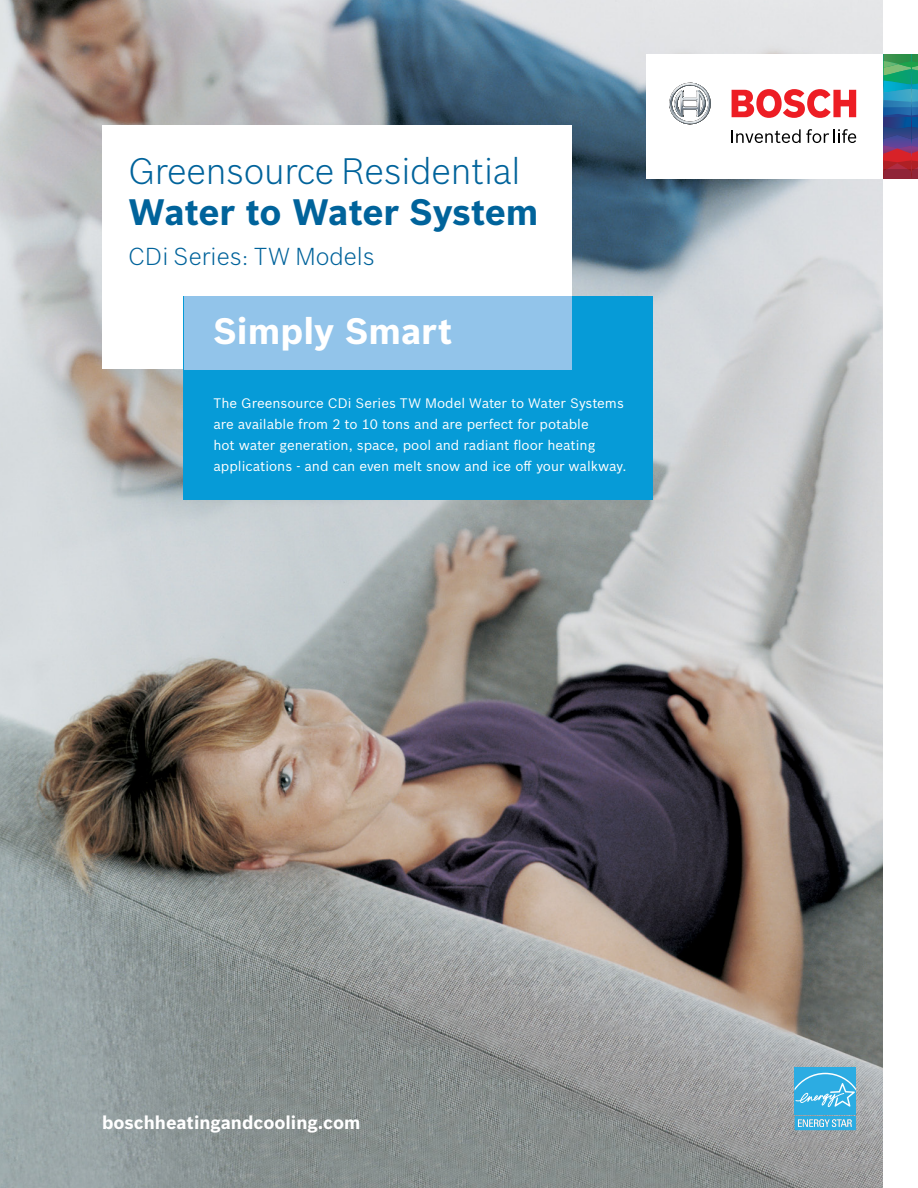
<style>
.page{position:relative;width:918px;height:1188px;background:#fff}
.page>*{position:absolute;margin:0;border:0;box-sizing:border-box;transform-origin:0 0}
.t1{font:300 36px/40.8px "Bosch Sans";letter-spacing:-.01em;color:#00639b}
.t2{font:700 36px "Bosch Sans";color:#fff}
.t3{font:300 24px "Bosch Sans";color:#00639b}
.t4{font:700 18px "Bosch Sans";color:#fff}
.t5{font:13.5px/21px "Bosch Sans";color:#fff}
.s1{font-weight:700}
</style>
<div class="page">
<img style="left:0;top:0;width:883px;height:1188px">
<div style="left:795px;top:1067px;width:61px;height:47px;background:#2cace2"></div>
<svg style="left:795px;top:1073px;width:61px;height:34px"></svg>
<svg style="left:795px;top:1116px;width:61px;height:14px"></svg>
<div style="left:102px;top:125px;width:469px;height:244px;background:#fff"></div>
<div style="left:184px;top:296px;width:469px;height:204px;background:#069bd7"></div>
<div style="left:184px;top:296px;width:387px;height:73px;background:#92c4ea"></div>
<div style="left:646px;top:54px;width:265px;height:125px;background:#fff"></div>
<svg style="left:884px;top:54px;width:34px;height:125px;background:#4c657a"></svg>
<svg style="left:669px;top:83px;width:42px;height:41px"></svg>
<svg style="left:732px;top:129px;width:124px;height:14px"></svg>
<svg style="left:732px;top:89px;width:124px;height:29px"></svg>
<p class="t1" style="left:128px;top:149px;width:412px">Greensource Residential<br><span class="s1">Water to Water System</span></p>
<p class="t3" style="left:128px;top:240px;width:248px">CDi Series: TW Models</p>
<p class="t2" style="left:214px;top:304px;width:241px">Simply Smart</p>
<p class="t5" style="left:214px;top:392px;width:415px">The Greensource CDi Series TW Model Water to Water Systems are available from 2 to 10 tons and are perfect for potable<br>hot water generation, space, pool and radiant floor heating applications - and can even melt snow and ice off your walkway.</p>
<p class="t4" style="left:102px;top:1109px;width:260px">boschheatingandcooling.com</p>
</div>
